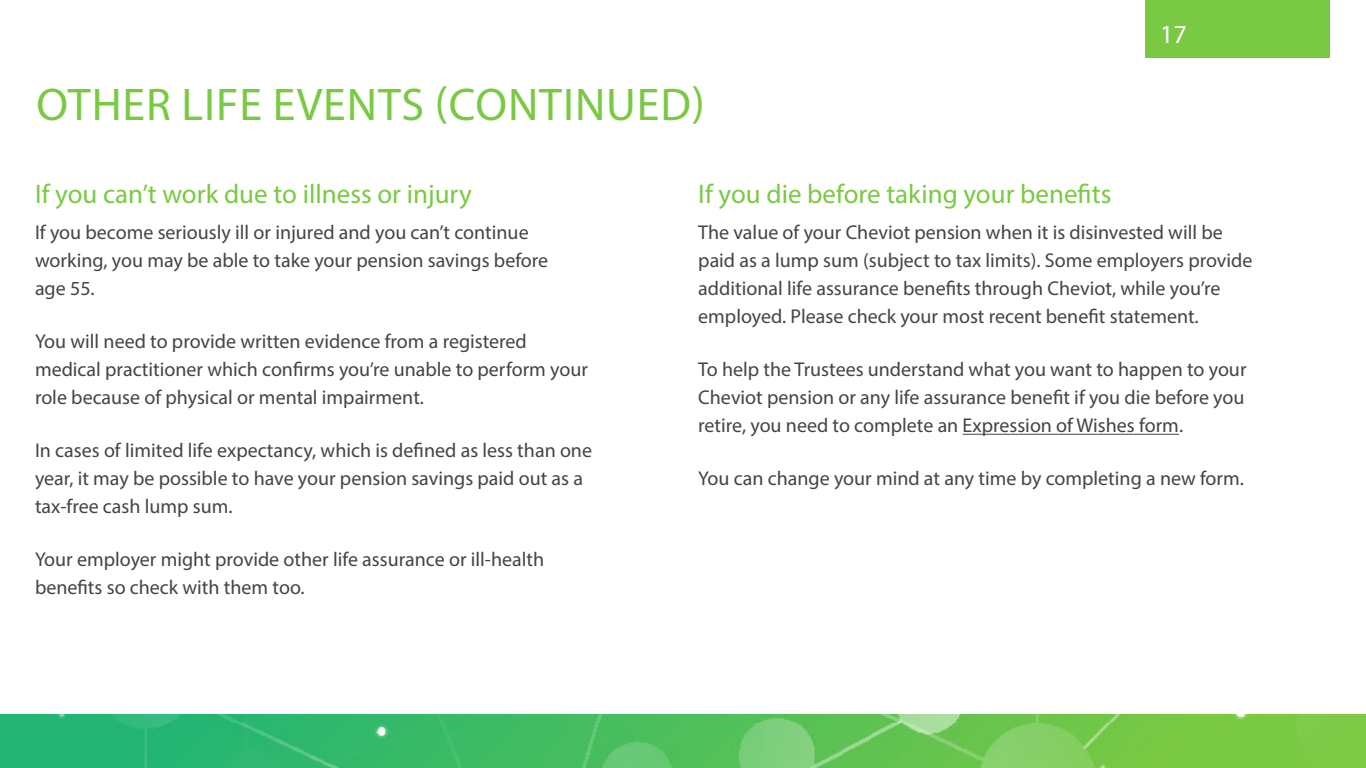
<style>
.page{position:relative;width:1366px;height:768px;background:#fff}
.page>*{position:absolute;margin:0;border:0;box-sizing:border-box;transform-origin:0 0}
.t1{font:46px "Myriad Pro";letter-spacing:.02em;color:#7ac943}
.t2{font:27px "Myriad Pro";color:#7ac943}
.t3{font:26px "Myriad Pro";color:#fff}
.t4{font:20px/28px "Myriad Pro";color:#454346}
</style>
<div class="page">
<hr style="left:963px;top:434px;width:216px;height:1px;background:#454346">
<img style="left:0;top:714px;width:1366px;height:54px">
<div style="left:1145px;top:0;width:185px;height:58px;background:#7ac943"></div>
<h1 class="t1" style="left:36px;top:76px;width:670px">OTHER LIFE EVENTS (CONTINUED)</h1>
<h3 class="t3" style="left:1160px;top:18px;width:28px">17</h3>
<h2 class="t2" style="left:35px;top:178px;width:438px">If you can’t work due to illness or injury</h2>
<p class="t4" style="left:35px;top:218px;width:515px">If you become seriously ill or injured and you can’t continue working, you may be able to take your pension savings before age 55.</p>
<p class="t4" style="left:35px;top:327px;width:554px">You will need to provide written evidence from a registered medical practitioner which confirms you’re unable to perform your role because of physical or mental impairment.</p>
<p class="t4" style="left:35px;top:436px;width:559px">In cases of limited life expectancy, which is defined as less than one year, it may be possible to have your pension savings paid out as a tax-free cash lump sum.</p>
<p class="t4" style="left:35px;top:545px;width:511px">Your employer might provide other life assurance or ill-health benefits so check with them too.</p>
<h2 class="t2" style="left:698px;top:178px;width:415px">If you die before taking your benefits</h2>
<p class="t4" style="left:698px;top:218px;width:556px">The value of your Cheviot pension when it is disinvested will be paid as a lump sum (subject to tax limits). Some employers provide additional life assurance benefits through Cheviot, while you’re employed. Please check your most recent benefit statement.</p>
<p class="t4" style="left:698px;top:355px;width:550px;text-align:justify">To help the Trustees understand what you want to happen to your Cheviot pension or any life assurance benefit if you die before you retire, you need to complete an Expression of Wishes form.</p>
<p class="t4" style="left:698px;top:464px;width:547px">You can change your mind at any time by completing a new form.</p>
</div>
